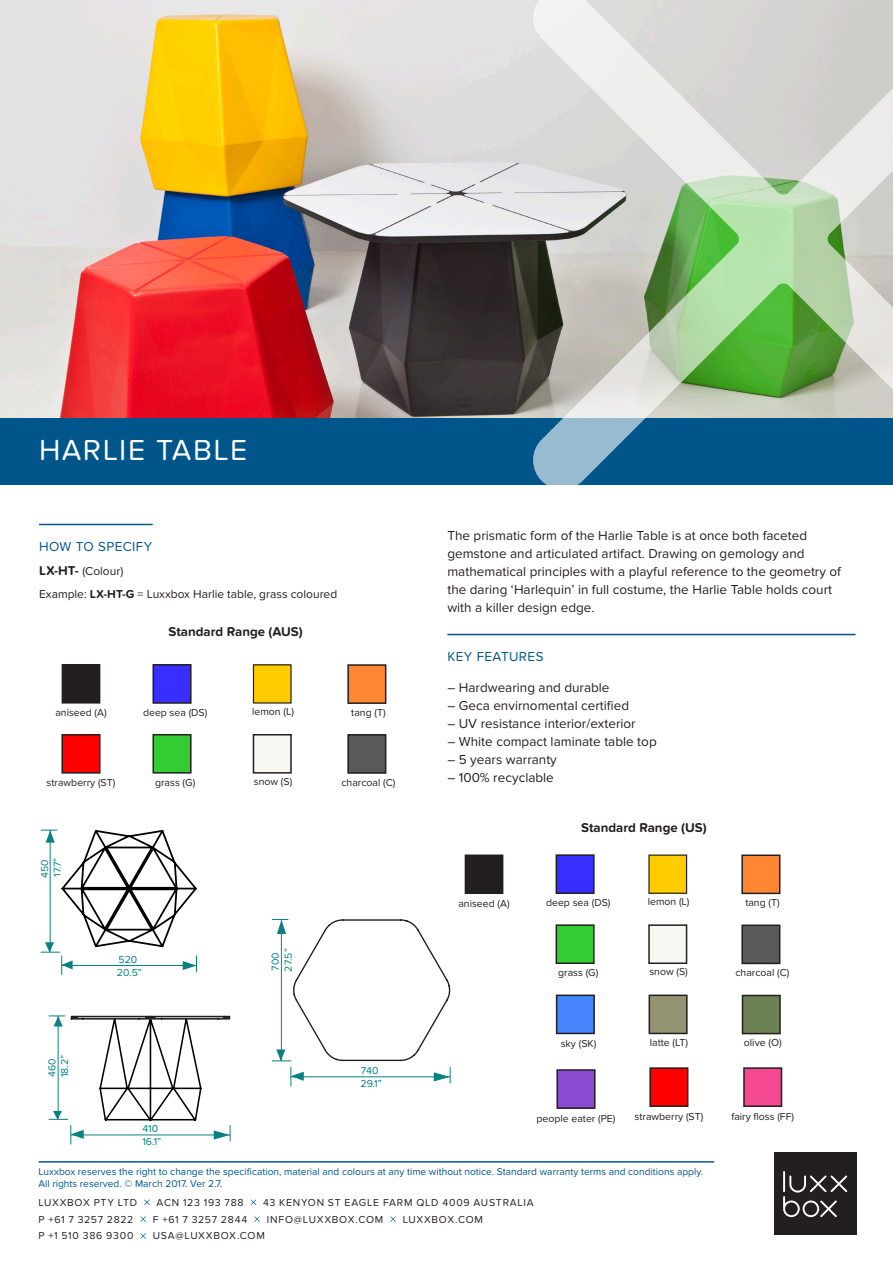
<style>
.page{position:relative;width:893px;height:1263px;background:#fff}
.page>*{position:absolute;margin:0;border:0;box-sizing:border-box;transform-origin:0 0}
.t1{font:30px "Proxima Nova Soft";letter-spacing:.045em;color:#fff}
.t2{font:13.5px/18px "Proxima Nova Soft";color:#231f20}
.t3{font:13.5px "Proxima Nova Soft";letter-spacing:.03em;color:#00568a}
.t4{font:700 13.35px "Proxima Nova Soft";color:#231f20}
.t5{font:12px/23.2px "Proxima Nova Soft";color:#231f20}
.t6{font:10.5px "Proxima Nova Soft";color:#231f20}
.t7{font:10.5px "Proxima Nova Soft";letter-spacing:.07em;color:#231f20}
.t8{font:10.5px/12.8px "Proxima Nova Soft";color:#008080}
.t9{font:10.5px "Proxima Nova Soft";letter-spacing:.065em;color:#231f20}
.t10{font:10.5px "Proxima Nova Soft";letter-spacing:.06em;color:#231f20}
.t11{font:10.5px "Proxima Nova Soft";letter-spacing:.075em;color:#231f20}
.t12{font:10.2px/12px "Proxima Nova Soft";color:#00568a}
.s1{font-weight:700;font-size:13.35px}
.s2{font-weight:700}
</style>
<div class="page">
<hr style="left:39px;top:1161px;width:675px;height:1px;background:#00568a">
<div style="left:774px;top:1152px;width:83px;height:83px;background:#231f20"></div>
<hr style="left:783px;top:1171px;width:2px;height:21px;background:#fff">
<svg style="left:783px;top:1175px;width:64px;height:42px"></svg>
<svg style="left:144px;top:1199px;width:6px;height:6px"></svg>
<svg style="left:251px;top:1199px;width:5px;height:6px"></svg>
<svg style="left:140px;top:1216px;width:6px;height:6px"></svg>
<svg style="left:254px;top:1216px;width:6px;height:6px"></svg>
<svg style="left:390px;top:1216px;width:6px;height:6px"></svg>
<svg style="left:140px;top:1233px;width:6px;height:6px"></svg>
<svg style="left:41px;top:829px;width:156px;height:146px"></svg>
<svg style="left:49px;top:1015px;width:182px;height:129px"></svg>
<svg style="left:272px;top:919px;width:179px;height:167px"></svg>
<hr style="left:447px;top:634px;width:409px;height:1px;background:#00568a">
<div style="left:0;top:412px;width:893px;height:72px;background:#00568a"></div>
<img style="left:0;top:0;width:530px;height:418px">
<svg style="left:530px;top:0;width:363px;height:485px;background:#a7beb1"></svg>
<hr style="left:39px;top:524px;width:114px;height:1px;background:#00568a">
<div style="left:153px;top:665px;width:38px;height:38px;background:#382eff"></div>
<div style="left:153px;top:664px;width:39px;height:40px;border:2px solid #231f20"></div>
<div style="left:62px;top:665px;width:38px;height:38px;background:#231f20"></div>
<div style="left:62px;top:664px;width:38px;height:40px;border:1px solid #231f20"></div>
<div style="left:253px;top:665px;width:38px;height:38px;background:#fc0"></div>
<div style="left:348px;top:665px;width:38px;height:38px;background:#ff8733"></div>
<div style="left:347px;top:664px;width:39px;height:40px;border:2px solid #231f20"></div>
<div style="left:153px;top:735px;width:38px;height:38px;background:#3c3"></div>
<div style="left:153px;top:734px;width:39px;height:40px;border:2px solid #231f20"></div>
<div style="left:62px;top:735px;width:38px;height:38px;background:#f00"></div>
<div style="left:61px;top:734px;width:40px;height:40px;border:2px solid #231f20"></div>
<div style="left:253px;top:735px;width:38px;height:38px;background:#f7f7f2"></div>
<div style="left:253px;top:734px;width:39px;height:40px;border:2px solid #231f20"></div>
<div style="left:348px;top:735px;width:38px;height:38px;background:#595959"></div>
<div style="left:347px;top:734px;width:39px;height:40px;border:2px solid #231f20"></div>
<div style="left:556px;top:855px;width:38px;height:38px;background:#382eff"></div>
<div style="left:556px;top:854px;width:39px;height:40px;border:2px solid #231f20"></div>
<div style="left:465px;top:855px;width:38px;height:38px;background:#231f20"></div>
<div style="left:465px;top:854px;width:38px;height:40px;border:1px solid #231f20"></div>
<div style="left:649px;top:855px;width:38px;height:38px;background:#fc0"></div>
<div style="left:648px;top:854px;width:39px;height:40px;border:1px solid #231f20"></div>
<div style="left:742px;top:855px;width:38px;height:38px;background:#ff8733"></div>
<div style="left:741px;top:854px;width:39px;height:40px;border:2px solid #231f20"></div>
<div style="left:556px;top:925px;width:38px;height:38px;background:#3c3"></div>
<div style="left:556px;top:924px;width:39px;height:40px;border:2px solid #231f20"></div>
<div style="left:650px;top:1068px;width:38px;height:38px;background:#f00"></div>
<div style="left:649px;top:1067px;width:39px;height:40px;border:2px solid #231f20"></div>
<div style="left:649px;top:925px;width:38px;height:38px;background:#f7f7f2"></div>
<div style="left:648px;top:924px;width:39px;height:40px;border:2px solid #231f20"></div>
<div style="left:742px;top:925px;width:38px;height:38px;background:#595959"></div>
<div style="left:741px;top:924px;width:39px;height:40px;border:2px solid #231f20"></div>
<div style="left:744px;top:1068px;width:37px;height:38px;background:#f54a91"></div>
<div style="left:743px;top:1067px;width:39px;height:40px;border:2px solid #231f20"></div>
<div style="left:557px;top:995px;width:37px;height:38px;background:#4785ff"></div>
<div style="left:556px;top:994px;width:39px;height:40px;border:2px solid #231f20"></div>
<div style="left:557px;top:1070px;width:38px;height:38px;background:#8c4ad1"></div>
<div style="left:556px;top:1069px;width:39px;height:40px;border:2px solid #231f20"></div>
<div style="left:649px;top:995px;width:38px;height:38px;background:#949473"></div>
<div style="left:649px;top:994px;width:39px;height:40px;border:2px solid #231f20"></div>
<div style="left:742px;top:995px;width:38px;height:38px;background:#6b8054"></div>
<div style="left:742px;top:995px;width:39px;height:39px;border:2px solid #231f20"></div>
<h1 class="t1" style="left:39px;top:433px;width:210px">HARLIE TABLE</h1>
<p class="t3" style="left:39px;top:538px;width:115px">HOW TO SPECIFY</p>
<p class="t5" style="left:39px;top:559px;width:300px"><span class="s1">LX-HT-</span> (Colour)<br>Example: <span class="s2">LX-HT-G</span> = Luxxbox Harlie table, grass coloured</p>
<p class="t4" style="left:169px;top:624px;width:136px">Standard Range (AUS)</p>
<p class="t6" style="left:55px;top:707px;width:53px">aniseed (A)</p>
<p class="t6" style="left:143px;top:707px;width:66px">deep sea (DS)</p>
<p class="t6" style="left:252px;top:706px;width:43px">lemon (L)</p>
<p class="t6" style="left:351px;top:706px;width:36px">tang (T)</p>
<p class="t6" style="left:47px;top:777px;width:70px">strawberry (ST)</p>
<p class="t6" style="left:155px;top:776px;width:42px">grass (G)</p>
<p class="t6" style="left:254px;top:775px;width:40px">snow (S)</p>
<p class="t6" style="left:341px;top:776px;width:56px">charcoal (C)</p>
<p class="t8" style="left:38px;top:878px;width:22px;rotate:-90deg">450<br>17.7”</p>
<p class="t8" style="left:46px;top:1077px;width:24px;rotate:-90deg">460<br>18.2”</p>
<p class="t8" style="left:117px;top:953px;width:26px">520<br>20.5”</p>
<p class="t8" style="left:142px;top:1122px;width:21px">410<br>16.1”</p>
<p class="t8" style="left:269px;top:971px;width:25px;rotate:-90deg">700<br>27.5”</p>
<p class="t8" style="left:361px;top:1064px;width:23px">740<br>29.1”</p>
<p class="t2" style="left:447px;top:527px;width:395px">The prismatic form of the Harlie Table is at once both faceted gemstone and articulated artifact. Drawing on gemology and mathematical principles with a playful reference to the geometry of the daring ‘Harlequin’ in full costume, the Harlie Table holds court with a killer design edge.</p>
<p class="t3" style="left:447px;top:648px;width:98px">KEY FEATURES</p>
<p class="t2" style="left:447px;top:678px;width:164px">– Hardwearing and durable</p>
<p class="t2" style="left:447px;top:696px;width:183px">– Geca envirnomental certified</p>
<p class="t2" style="left:447px;top:714px;width:190px">– UV resistance interior/exterior</p>
<p class="t2" style="left:447px;top:732px;width:211px">– White compact laminate table top</p>
<p class="t2" style="left:447px;top:750px;width:111px">– 5 years warranty</p>
<p class="t2" style="left:447px;top:768px;width:108px">– 100% recyclable</p>
<p class="t4" style="left:581px;top:819px;width:127px">Standard Range (US)</p>
<p class="t6" style="left:458px;top:897px;width:53px">aniseed (A)</p>
<p class="t6" style="left:546px;top:897px;width:66px">deep sea (DS)</p>
<p class="t6" style="left:648px;top:896px;width:43px">lemon (L)</p>
<p class="t6" style="left:745px;top:896px;width:36px">tang (T)</p>
<p class="t6" style="left:558px;top:967px;width:42px">grass (G)</p>
<p class="t6" style="left:649px;top:966px;width:40px">snow (S)</p>
<p class="t6" style="left:735px;top:966px;width:56px">charcoal (C)</p>
<p class="t6" style="left:561px;top:1037px;width:37px">sky (SK)</p>
<p class="t6" style="left:650px;top:1036px;width:40px">latte (LT)</p>
<p class="t6" style="left:744px;top:1037px;width:39px">olive (O)</p>
<p class="t6" style="left:537px;top:1112px;width:80px">people eater (PE)</p>
<p class="t6" style="left:731px;top:1110px;width:64px">fairy floss (FF)</p>
<p class="t6" style="left:635px;top:1110px;width:70px">strawberry (ST)</p>
<p class="t12" style="left:38px;top:1166px;width:666px">Luxxbox reserves the right to change the specification, material and colours at any time without notice. Standard warranty terms and conditions apply.<br>All rights reserved. © March 2017. Ver 2.7.</p>
<p class="t9" style="left:38px;top:1196px;width:100px">LUXXBOX PTY LTD</p>
<p class="t9" style="left:157px;top:1196px;width:89px">ACN 123 193 788</p>
<p class="t7" style="left:263px;top:1196px;width:272px">43 KENYON ST EAGLE FARM QLD 4009 AUSTRALIA</p>
<p class="t10" style="left:38px;top:1213px;width:97px">P +61 7 3257 2822</p>
<p class="t10" style="left:153px;top:1213px;width:96px">F +61 7 3257 2844</p>
<p class="t7" style="left:267px;top:1213px;width:118px">INFO@LUXXBOX.COM</p>
<p class="t10" style="left:403px;top:1213px;width:82px">LUXXBOX.COM</p>
<p class="t11" style="left:38px;top:1230px;width:97px">P +1 510 386 9300</p>
<p class="t9" style="left:153px;top:1230px;width:114px">USA@LUXXBOX.COM</p>
</div>
